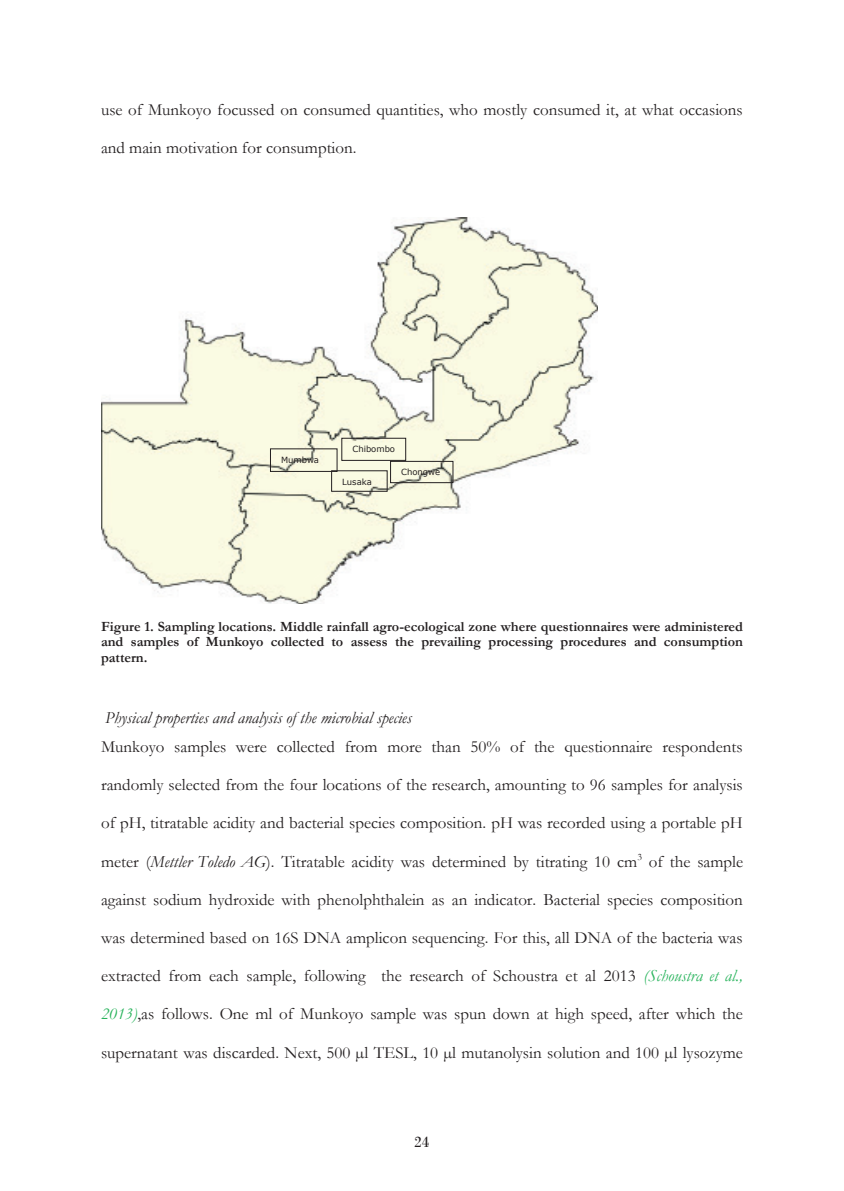
<style>
.page{position:relative;width:844px;height:1191px;background:#fff}
.page>*{position:absolute;margin:0;border:0;box-sizing:border-box;transform-origin:0 0}
.t1{font:16.97px "Garamond";color:#231f20}
.t2{font:italic 16.97px "Garamond";color:#231f20}
.t3{font:15.75px "Bodoni";color:#231f20}
.t4{font:700 14.17px/15.9px "Garamond";color:#231f20;text-align:justify}
.t5{font:8.4px "Verdana";color:#231f20}
.s1{font-style:italic}
.s2{font-style:italic;color:#27b35b}
</style>
<div class="page">
<img style="left:101px;top:218px;width:496px;height:386px">
<div style="left:270px;top:448px;width:67px;height:24px;border:1px solid #231f20"></div>
<div style="left:390px;top:461px;width:63px;height:22px;border:1px solid #231f20"></div>
<div style="left:331px;top:470px;width:56px;height:22px;border:1px solid #231f20"></div>
<div style="left:341px;top:438px;width:65px;height:23px;border:1px solid #231f20"></div>
<p class="t1" style="left:101px;top:98px;width:643px">use of Munkoyo focussed on consumed quantities, who mostly consumed it, at what occasions</p>
<p class="t1" style="left:101px;top:136px;width:257px">and main motivation for consumption.</p>
<p class="t5" style="left:281px;top:454px;width:40px">Mumbwa</p>
<p class="t5" style="left:352px;top:443px;width:44px">Chibombo</p>
<p class="t5" style="left:342px;top:476px;width:31px">Lusaka</p>
<p class="t5" style="left:401px;top:466px;width:41px">Chongwe</p>
<p class="t4" style="left:101px;top:618px;width:643px">Figure 1. Sampling locations. Middle rainfall agro-ecological zone where questionnaires were administered and samples of Munkoyo collected to assess the prevailing processing procedures and consumption pattern.</p>
<p class="t2" style="left:105px;top:706px;width:308px">Physical properties and analysis of the microbial species</p>
<p class="t1" style="left:101px;top:735px;width:643px">Munkoyo samples were collected from more than 50% of the questionnaire respondents</p>
<p class="t1" style="left:101px;top:773px;width:643px">randomly selected from the four locations of the research, amounting to 96 samples for analysis</p>
<p class="t1" style="left:101px;top:811px;width:643px">of pH, titratable acidity and bacterial species composition. pH was recorded using a portable pH</p>
<p class="t1" style="left:101px;top:850px;width:643px">meter (<span class="s1">Mettler Toledo AG</span>). Titratable acidity was determined by titrating 10 cm<sup>3</sup> of the sample</p>
<p class="t1" style="left:101px;top:888px;width:643px">against sodium hydroxide with phenolphthalein as an indicator. Bacterial species composition</p>
<p class="t1" style="left:101px;top:926px;width:643px">was determined based on 16S DNA amplicon sequencing. For this, all DNA of the bacteria was</p>
<p class="t1" style="left:101px;top:964px;width:643px">extracted from each sample, following the research of Schoustra et al 2013 <span class="s2">(Schoustra et al.,</span></p>
<p class="t1" style="left:101px;top:1002px;width:643px"><span class="s2">2013)</span>,as follows. One ml of Munkoyo sample was spun down at high speed, after which the</p>
<p class="t1" style="left:101px;top:1041px;width:643px">supernatant was discarded. Next, 500 µl TESL, 10 µl mutanolysin solution and 100 µl lysozyme</p>
<p class="t3" style="left:414px;top:1132px;width:17px">24</p>
</div>
